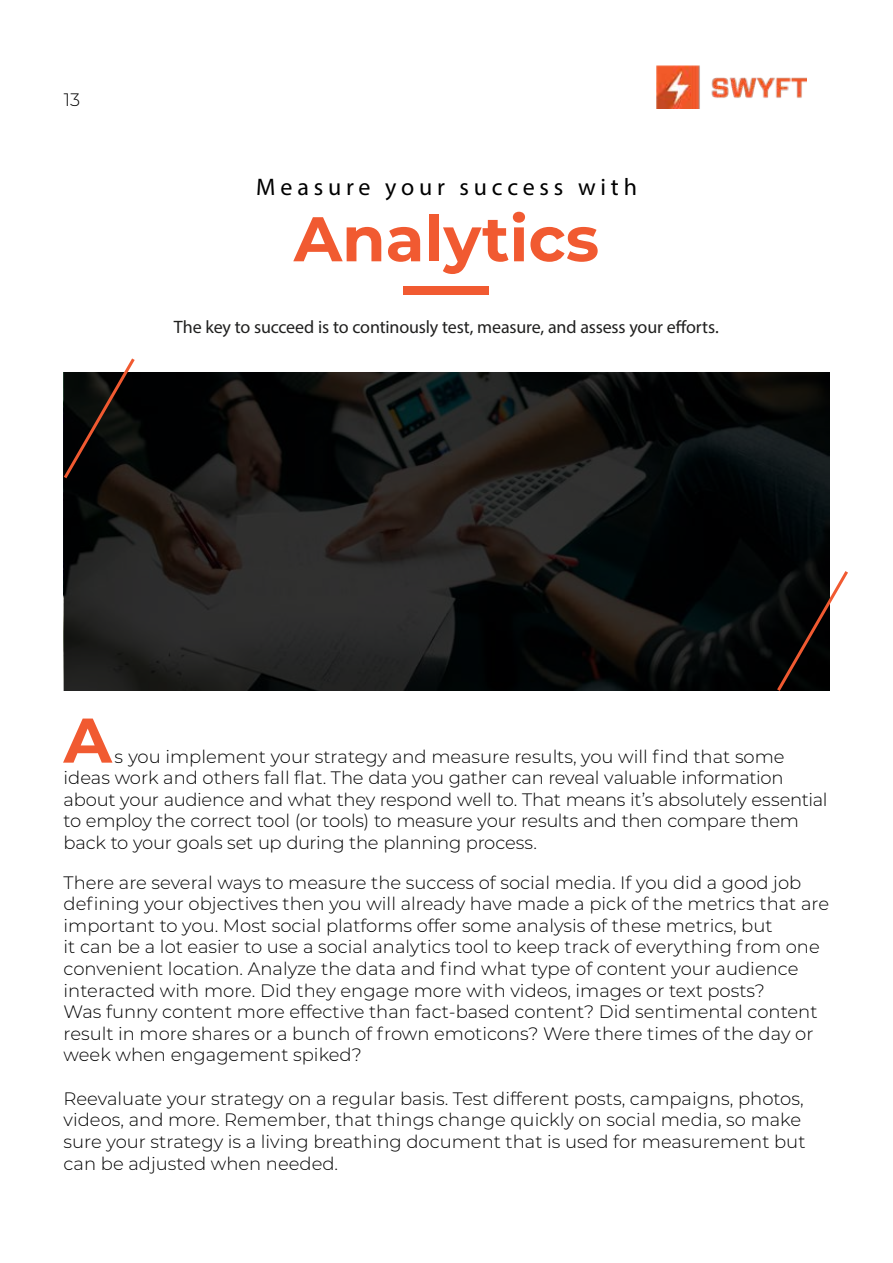
<style>
.page{position:relative;width:893px;height:1263px;background:#fff}
.page>*{position:absolute;margin:0;border:0;box-sizing:border-box;transform-origin:0 0}
.t1{font:700 63px "Montserrat";color:#f15a31}
.t2{font:24px "Myriad Pro";letter-spacing:.2em;color:#000}
.t3{font:300 18px/21.6px "Montserrat";color:#000}
.t4{font:18px "Myriad Pro";letter-spacing:-.01em;color:#20201f}
</style>
<div class="page">
<img style="left:64px;top:372px;width:765px;height:319px">
<img style="left:657px;top:66px;width:150px;height:43px">
<div style="left:404px;top:287px;width:85px;height:8px;background:#f15a31"></div>
<svg style="left:774px;top:568px;width:74px;height:123px"></svg>
<svg style="left:63px;top:358px;width:74px;height:124px;background:#2d2825"></svg>
<p class="t3" style="left:64px;top:89px;width:18px">13</p>
<h2 class="t2" style="left:256px;top:172px;width:382px">Measure your success with</h2>
<h1 class="t1" style="left:294px;top:193px;width:307px">Analytics</h1>
<p class="t4" style="left:174px;top:316px;width:547px">The key to succeed is to continously test, measure, and assess your efforts.</p>
<h1 class="t1" style="left:64px;top:695px;width:50px">A</h1>
<p class="t3" style="left:64px;top:745px;width:765px;text-indent:51px">s you implement your strategy and measure results, you will find that some ideas work and others fall flat. The data you gather can reveal valuable information about your audience and what they respond well to. That means it’s absolutely essential to employ the correct tool (or tools) to measure your results and then compare them back to your goals set up during the planning process.</p>
<p class="t3" style="left:64px;top:871px;width:767px">There are several ways to measure the success of social media. If you did a good job defining your objectives then you will already have made a pick of the metrics that are important to you. Most social platforms offer some analysis of these metrics, but<br>it can be a lot easier to use a social analytics tool to keep track of everything from one convenient location. Analyze the data and find what type of content your audience interacted with more. Did they engage more with videos, images or text posts?<br>Was funny content more effective than fact-based content? Did sentimental content result in more shares or a bunch of frown emoticons? Were there times of the day or week when engagement spiked?</p>
<p class="t3" style="left:64px;top:1087px;width:743px">Reevaluate your strategy on a regular basis. Test different posts, campaigns, photos, videos, and more. Remember, that things change quickly on social media, so make sure your strategy is a living breathing document that is used for measurement but can be adjusted when needed.</p>
</div>
